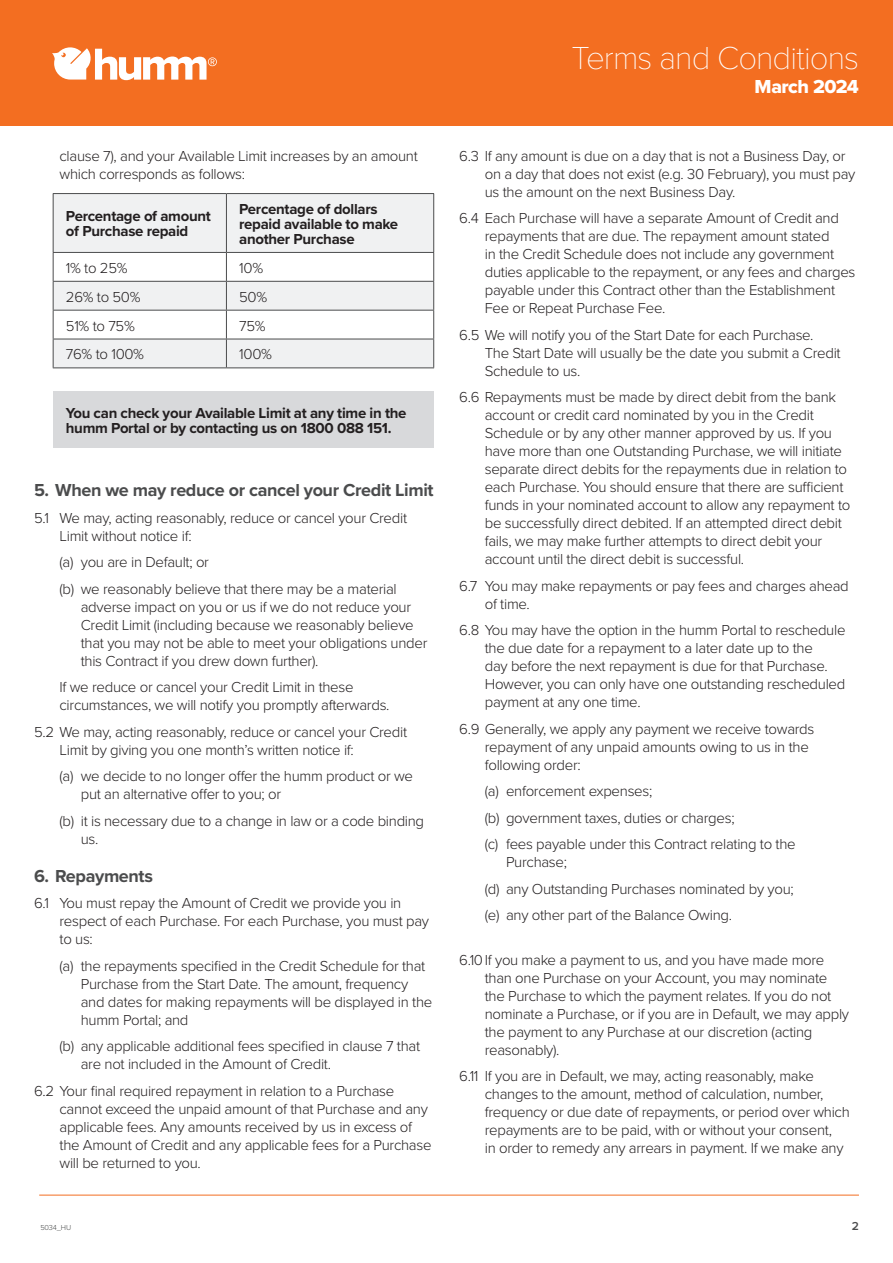
<style>
.page{position:relative;width:893px;height:1263px;background:#fff}
.page>*{position:absolute;margin:0;border:0;box-sizing:border-box;transform-origin:0 0}
.t1{font:100 33px "Proxima Nova T";letter-spacing:-.03em;color:#fff}
.t2{font:19.5px "Proxima Nova Extrabld";letter-spacing:-.03em;color:#fff}
.t3{font:700 18px "Proxima Nova";letter-spacing:-.02em;color:#4b4c4d}
.t4{font:300 15px/18px "Proxima Nova";letter-spacing:-.02em;color:#231f20}
.t5{font:700 15px/15px "Proxima Nova";letter-spacing:-.02em;color:#231f20}
.t6{font:600 12px "Proxima Nova";color:#4b4c4d}
.t7{font:300 7.5px "Proxima Nova";letter-spacing:-.02em;color:#464848}
</style>
<div class="page">
<div style="left:0;top:0;width:893px;height:125px;background:#f36e21"></div>
<hr style="left:39px;top:1195px;width:820px;height:1px;background:#f36e21">
<svg style="left:52px;top:47px;width:165px;height:33px"></svg>
<svg style="left:54px;top:194px;width:379px;height:173px;fill:#f0f1f2"></svg>
<hr style="left:53px;top:193px;width:173px;height:1px;background:#4b4c4d">
<hr style="left:53px;top:194px;width:1px;height:58px;background:#4b4c4d">
<hr style="left:226px;top:193px;width:208px;height:1px;background:#4b4c4d">
<hr style="left:226px;top:194px;width:1px;height:58px;background:#4b4c4d">
<hr style="left:433px;top:194px;width:1px;height:58px;background:#4b4c4d">
<hr style="left:53px;top:252px;width:173px;height:1px;background:#4b4c4d">
<hr style="left:226px;top:252px;width:208px;height:1px;background:#4b4c4d">
<hr style="left:53px;top:281px;width:173px;height:1px;background:#4b4c4d">
<hr style="left:226px;top:281px;width:208px;height:1px;background:#4b4c4d">
<hr style="left:53px;top:310px;width:173px;height:1px;background:#4b4c4d">
<hr style="left:226px;top:310px;width:208px;height:1px;background:#4b4c4d">
<hr style="left:53px;top:339px;width:173px;height:1px;background:#4b4c4d">
<svg style="left:53px;top:253px;width:1px;height:114px"></svg>
<hr style="left:226px;top:339px;width:208px;height:1px;background:#4b4c4d">
<svg style="left:226px;top:253px;width:1px;height:114px"></svg>
<svg style="left:433px;top:253px;width:1px;height:114px"></svg>
<hr style="left:53px;top:367px;width:173px;height:1px;background:#4b4c4d">
<hr style="left:226px;top:367px;width:208px;height:1px;background:#4b4c4d">
<div style="left:53px;top:391px;width:381px;height:56px;background:#d8d9db"></div>
<p class="t4" style="left:60px;top:146px;width:360px">clause 7), and your Available Limit increases by an amount which corresponds as follows:</p>
<p class="t5" style="left:66px;top:209px;width:147px">Percentage of amount of Purchase repaid</p>
<p class="t5" style="left:239px;top:201px;width:161px">Percentage of dollars repaid available to make another Purchase</p>
<p class="t4" style="left:66px;top:258px;width:63px">1% to 25%</p>
<p class="t4" style="left:239px;top:258px;width:25px">10%</p>
<p class="t4" style="left:66px;top:287px;width:76px">26% to 50%</p>
<p class="t4" style="left:239px;top:287px;width:30px">50%</p>
<p class="t4" style="left:66px;top:316px;width:70px">51% to 75%</p>
<p class="t4" style="left:239px;top:316px;width:28px">75%</p>
<p class="t4" style="left:66px;top:345px;width:80px">76% to 100%</p>
<p class="t4" style="left:239px;top:345px;width:34px">100%</p>
<p class="t5" style="left:66px;top:405px;width:342px">You can check your Available Limit at any time in the humm Portal or by contacting us on 1800 088 151.</p>
<p class="t3" style="left:34px;top:477px;width:401px">5. When we may reduce or cancel your Credit Limit</p>
<p class="t4" style="left:60px;top:508px;width:349px;text-indent:-26px">5.1 We may, acting reasonably, reduce or cancel your Credit<br>Limit without notice if:</p>
<p class="t4" style="left:60px;top:548px;width:339px;line-height:26.5px">(a) you are in Default; or<br>(b) we reasonably believe that there may be a material</p>
<p class="t4" style="left:81px;top:597px;width:348px">adverse impact on you or us if we do not reduce your Credit Limit (including because we reasonably believe that you may not be able to meet your obligations under this Contract if you drew down further).</p>
<p class="t4" style="left:60px;top:677px;width:331px">If we reduce or cancel your Credit Limit in these circumstances, we will notify you promptly afterwards.</p>
<p class="t4" style="left:60px;top:722px;width:349px;text-indent:-26px">5.2 We may, acting reasonably, reduce or cancel your Credit<br>Limit by giving you one month’s written notice if:</p>
<p class="t4" style="left:81px;top:766px;width:334px;text-indent:-21px">(a) we decide to no longer offer the humm product or we put an alternative offer to you; or</p>
<p class="t4" style="left:81px;top:811px;width:345px;text-indent:-21px">(b) it is necessary due to a change in law or a code binding us.</p>
<p class="t3" style="left:34px;top:862px;width:120px">6. Repayments</p>
<p class="t4" style="left:60px;top:893px;width:371px;text-indent:-26px">6.1 You must repay the Amount of Credit we provide you in respect of each Purchase. For each Purchase, you must pay to us:</p>
<p class="t4" style="left:81px;top:956px;width:353px;text-indent:-21px">(a) the repayments specified in the Credit Schedule for that Purchase from the Start Date. The amount, frequency and dates for making repayments will be displayed in the humm Portal; and</p>
<p class="t4" style="left:81px;top:1036px;width:341px;text-indent:-21px">(b) any applicable additional fees specified in clause 7 that are not included in the Amount of Credit.</p>
<p class="t4" style="left:60px;top:1081px;width:373px;text-indent:-26px">6.2 Your final required repayment in relation to a Purchase cannot exceed the unpaid amount of that Purchase and any applicable fees. Any amounts received by us in excess of the Amount of Credit and any applicable fees for a Purchase will be returned to you.</p>
<h1 class="t1" style="left:572px;top:33px;width:289px">Terms and Conditions</h1>
<h2 class="t2" style="left:755px;top:72px;width:106px">March 2024</h2>
<p class="t4" style="left:485px;top:146px;width:372px;text-indent:-26px">6.3 If any amount is due on a day that is not a Business Day, or on a day that does not exist (e.g. 30 February), you must pay us the amount on the next Business Day.</p>
<p class="t4" style="left:485px;top:208px;width:372px;text-indent:-26px">6.4 Each Purchase will have a separate Amount of Credit and repayments that are due. The repayment amount stated<br>in the Credit Schedule does not include any government duties applicable to the repayment, or any fees and charges payable under this Contract other than the Establishment Fee or Repeat Purchase Fee.</p>
<p class="t4" style="left:485px;top:325px;width:357px;text-indent:-26px">6.5 We will notify you of the Start Date for each Purchase.<br>The Start Date will usually be the date you submit a Credit<br>Schedule to us.</p>
<p class="t4" style="left:485px;top:387px;width:367px;text-indent:-26px">6.6 Repayments must be made by direct debit from the bank account or credit card nominated by you in the Credit Schedule or by any other manner approved by us. If you have more than one Outstanding Purchase, we will initiate separate direct debits for the repayments due in relation to each Purchase. You should ensure that there are sufficient funds in your nominated account to allow any repayment to be successfully direct debited. If an attempted direct debit fails, we may make further attempts to direct debit your account until the direct debit is successful.</p>
<p class="t4" style="left:485px;top:576px;width:365px;text-indent:-26px">6.7 You may make repayments or pay fees and charges ahead of time.</p>
<p class="t4" style="left:485px;top:620px;width:362px;text-indent:-26px">6.8 You may have the option in the humm Portal to reschedule the due date for a repayment to a later date up to the<br>day before the next repayment is due for that Purchase.<br>However, you can only have one outstanding rescheduled payment at any one time.</p>
<p class="t4" style="left:485px;top:719px;width:331px;text-indent:-26px">6.9 Generally, we apply any payment we receive towards repayment of any unpaid amounts owing to us in the following order:</p>
<p class="t4" style="left:485px;top:777px;width:312px;line-height:26.5px">(a) enforcement expenses;<br>(b) government taxes, duties or charges;<br>(c) fees payable under this Contract relating to the</p>
<p class="t4" style="left:485px;top:848px;width:311px;line-height:26.5px;text-indent:21px">Purchase;<br>(d) any Outstanding Purchases nominated by you; (e) any other part of the Balance Owing.</p>
<p class="t4" style="left:485px;top:950px;width:366px;text-indent:-26px">6.10If you make a payment to us, and you have made more than one Purchase on your Account, you may nominate the Purchase to which the payment relates. If you do not nominate a Purchase, or if you are in Default, we may apply the payment to any Purchase at our discretion (acting reasonably).</p>
<p class="t4" style="left:485px;top:1066px;width:367px;text-indent:-26px">6.11 If you are in Default, we may, acting reasonably, make changes to the amount, method of calculation, number, frequency or due date of repayments, or period over which repayments are to be paid, with or without your consent,<br>in order to remedy any arrears in payment. If we make any</p>
<p class="t7" style="left:40px;top:1222px;width:32px">5034_HU</p>
<p class="t6" style="left:852px;top:1217px;width:9px">2</p>
</div>
